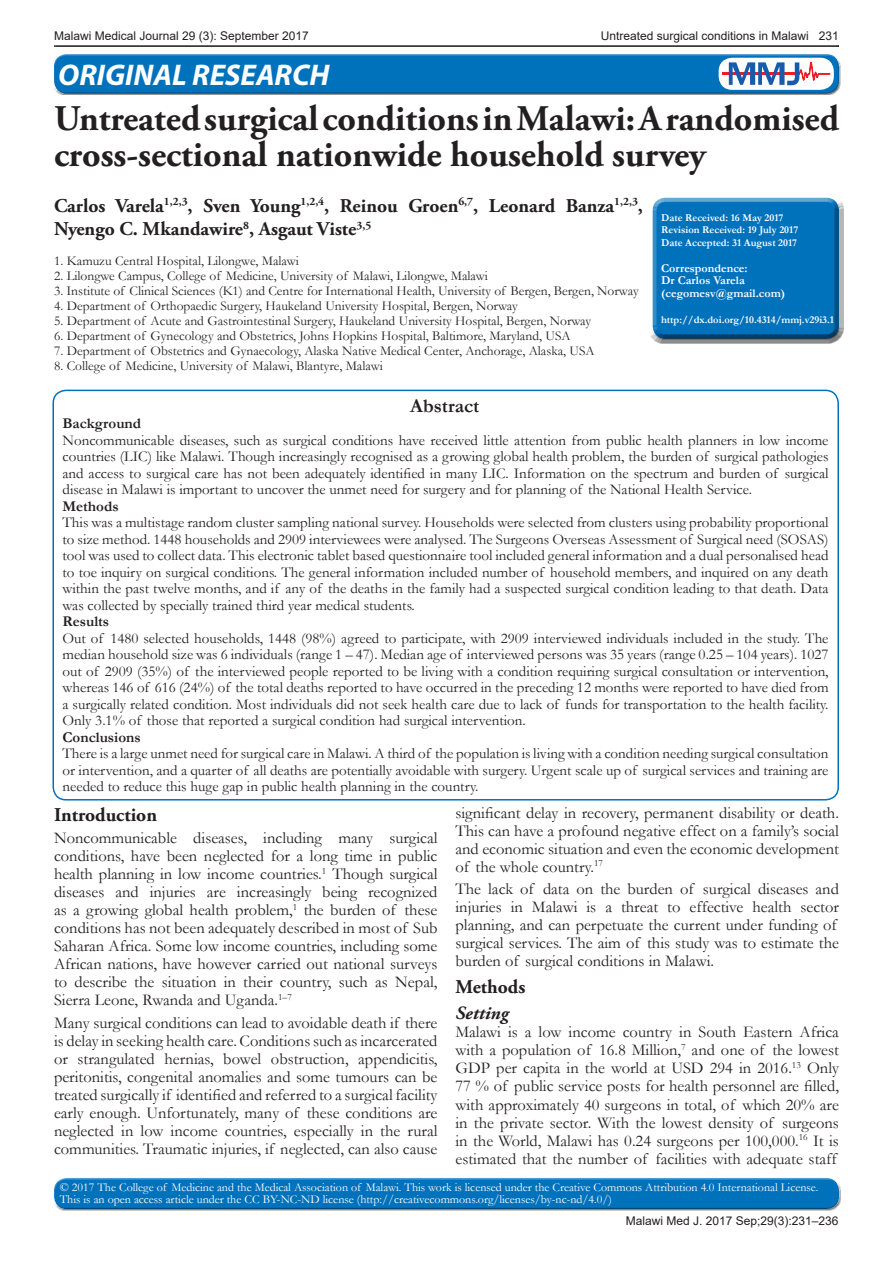
<style>
.page{position:relative;width:893px;height:1263px;background:#fff}
.page>*{position:absolute;margin:0;border:0;box-sizing:border-box;transform-origin:0 0}
.MMJ_Article_Title{font:700 36px/36px "Adobe Garamond Pro";color:#231f20}
.t1{font:italic 700 30px "Myriad Pro";color:#fff}
.MMJ_Author_Name{font:700 19.5px/23.4px "Adobe Garamond Pro";color:#231f20}
.MMJ_Heading_1{font:700 19.5px "Adobe Garamond Pro";color:#231f20}
.MMJ_Main_Abstract_He{font:700 19.5px "Garamond";color:#231f20}
.MMJ_Heading_2{font:italic 700 18.75px "Adobe Garamond Pro";color:#231f20}
.MMJ_Body_Text{font:16.5px/18px "Garamond";color:#231f20;text-align:justify}
.MMJ_Abstract_Text{font:15px/16.5px "Garamond";color:#231f20;text-align:justify}
.MMJ_Abstract_Heading{font:700 15px "Garamond";color:#231f20}
.MMJ_Author_Instituti{font:13.5px "Garamond";color:#231f20}
.t2{font:12px/12px "Garamond";color:#fff}
.MMJ_Article_heading{font:12px "Arial";color:#231f20}
.t3{font:700 12px/12.8px "Garamond";color:#fff}
.t4{font:700 10.5px/12.8px "Garamond";color:#fff}
</style>
<div class="page">
<div style="left:51px;top:43px;width:792px;height:6px;background:#231f20;opacity:.75"></div>
<div style="left:52px;top:1176px;width:789px;height:30px;background:#fff;opacity:.75"></div>
<div style="left:52px;top:1181px;width:789px;height:29px;background:#0072bc"></div>
<div style="left:52px;top:390px;width:787px;height:410px;border:2px solid #0072bc;border-radius:13px"></div>
<div style="left:648px;top:193px;width:196px;height:142px;background:#fff;opacity:.75"></div>
<div style="left:648px;top:199px;width:196px;height:145px;background:#231f20;opacity:.75"></div>
<div style="left:52px;top:52px;width:789px;height:39px;background:#fff;opacity:.75"></div>
<div style="left:52px;top:58px;width:789px;height:37px;background:#231f20;opacity:.75"></div>
<div style="left:719px;top:58px;width:115px;height:32px;background:#fff;border-radius:13px"></div>
<hr style="left:722px;top:72px;width:77px;height:3px;background:#ee1d23">
<svg style="left:729px;top:62px;width:101px;height:23px"></svg>
<p class="MMJ_Article_heading" style="left:54px;top:28px;width:256px">Malawi Medical Journal 29 (3): September 2017</p>
<p class="MMJ_Article_heading" style="left:601px;top:28px;width:240px">Untreated surgical conditions in Malawi 231</p>
<h2 class="t1" style="left:58px;top:55px;width:273px">ORIGINAL RESEARCH</h2>
<p class="MMJ_Article_Title" style="left:54px;top:102px;width:786px">Untreated surgical conditions in Malawi: A randomised cross-sectional nationwide household survey</p>
<p class="MMJ_Author_Name" style="left:54px;top:194px;width:590px">Carlos Varela<sup>1,2,3</sup>, Sven Young<sup>1,2,4</sup>, Reinou Groen<sup>6,7</sup>, Leonard Banza<sup>1,2,3</sup>,<br>Nyengo C. Mkandawire<sup>8</sup>, Asgaut Viste<sup>3,5</sup></p>
<p class="MMJ_Author_Instituti" style="left:54px;top:252px;width:246px">1. Kamuzu Central Hospital, Lilongwe, Malawi</p>
<p class="MMJ_Author_Instituti" style="left:54px;top:267px;width:436px">2. Lilongwe Campus, College of Medicine, University of Malawi, Lilongwe, Malawi</p>
<p class="MMJ_Author_Instituti" style="left:54px;top:282px;width:586px">3. Institute of Clinical Sciences (K1) and Centre for International Health, University of Bergen, Bergen, Norway</p>
<p class="MMJ_Author_Instituti" style="left:54px;top:297px;width:465px">4. Department of Orthopaedic Surgery, Haukeland University Hospital, Bergen, Norway</p>
<p class="MMJ_Author_Instituti" style="left:54px;top:312px;width:539px">5. Department of Acute and Gastrointestinal Surgery, Haukeland University Hospital, Bergen, Norway</p>
<p class="MMJ_Author_Instituti" style="left:54px;top:327px;width:518px">6. Department of Gynecology and Obstetrics, Johns Hopkins Hospital, Baltimore, Maryland, USA</p>
<p class="MMJ_Author_Instituti" style="left:54px;top:342px;width:542px">7. Department of Obstetrics and Gynaecology, Alaska Native Medical Center, Anchorage, Alaska, USA</p>
<p class="MMJ_Author_Instituti" style="left:54px;top:357px;width:330px">8. College of Medicine, University of Malawi, Blantyre, Malawi</p>
<p class="MMJ_Main_Abstract_He" style="left:410px;top:392px;width:71px">Abstract</p>
<p class="t4" style="left:661px;top:211px;width:139px">Date Received: 16 May 2017<br>Revision Received: 19 July 2017<br>Date Accepted: 31 August 2017</p>
<p class="t3" style="left:661px;top:262px;width:125px">Correspondence:<br>Dr Carlos Varela (cegomesv@gmail.com)</p>
<p class="t4" style="left:661px;top:313px;width:174px">http://dx.doi.org/10.4314/mmj.v29i3.1</p>
<p class="MMJ_Abstract_Heading" style="left:63px;top:413px;width:80px">Background</p>
<p class="MMJ_Abstract_Text" style="left:63px;top:431px;width:767px">Noncommunicable diseases, such as surgical conditions have received little attention from public health planners in low income countries (LIC) like Malawi. Though increasingly recognised as a growing global health problem, the burden of surgical pathologies and access to surgical care has not been adequately identified in many LIC. Information on the spectrum and burden of surgical disease in Malawi is important to uncover the unmet need for surgery and for planning of the National Health Service.</p>
<p class="MMJ_Abstract_Heading" style="left:63px;top:496px;width:58px">Methods</p>
<p class="MMJ_Abstract_Text" style="left:63px;top:514px;width:768px">This was a multistage random cluster sampling national survey. Households were selected from clusters using probability proportional to size method. 1448 households and 2909 interviewees were analysed. The Surgeons Overseas Assessment of Surgical need (SOSAS) tool was used to collect data. This electronic tablet based questionnaire tool included general information and a dual personalised head to toe inquiry on surgical conditions. The general information included number of household members, and inquired on any death within the past twelve months, and if any of the deaths in the family had a suspected surgical condition leading to that death. Data was collected by specially trained third year medical students.</p>
<p class="MMJ_Abstract_Heading" style="left:63px;top:611px;width:48px">Results</p>
<p class="MMJ_Abstract_Text" style="left:63px;top:629px;width:768px">Out of 1480 selected households, 1448 (98%) agreed to participate, with 2909 interviewed individuals included in the study. The median household size was 6 individuals (range 1 – 47). Median age of interviewed persons was 35 years (range 0.25 – 104 years). 1027 out of 2909 (35%) of the interviewed people reported to be living with a condition requiring surgical consultation or intervention, whereas 146 of 616 (24%) of the total deaths reported to have occurred in the preceding 12 months were reported to have died from a surgically related condition. Most individuals did not seek health care due to lack of funds for transportation to the health facility.<br>Only 3.1% of those that reported a surgical condition had surgical intervention.</p>
<p class="MMJ_Abstract_Heading" style="left:63px;top:727px;width:80px">Conclusions</p>
<p class="MMJ_Abstract_Text" style="left:63px;top:745px;width:768px">There is a large unmet need for surgical care in Malawi. A third of the population is living with a condition needing surgical consultation or intervention, and a quarter of all deaths are potentially avoidable with surgery. Urgent scale up of surgical services and training are needed to reduce this huge gap in public health planning in the country.</p>
<p class="MMJ_Heading_1" style="left:54px;top:803px;width:105px">Introduction</p>
<p class="MMJ_Body_Text" style="left:54px;top:829px;width:385px">Noncommunicable diseases, including many surgical conditions, have been neglected for a long time in public health planning in low income countries.<sup>1</sup> Though surgical diseases and injuries are increasingly being recognized as a growing global health problem,<sup>1</sup> the burden of these conditions has not been adequately described in most of Sub Saharan Africa. Some low income countries, including some African nations, have however carried out national surveys to describe the situation in their country, such as Nepal, Sierra Leone, Rwanda and Uganda.<sup>1–7</sup></p>
<p class="MMJ_Body_Text" style="left:54px;top:1013px;width:385px">Many surgical conditions can lead to avoidable death if there is delay in seeking health care. Conditions such as incarcerated or strangulated hernias, bowel obstruction, appendicitis, peritonitis, congenital anomalies and some tumours can be treated surgically if identified and referred to a surgical facility early enough. Unfortunately, many of these conditions are neglected in low income countries, especially in the rural communities. Traumatic injuries, if neglected, can also cause</p>
<p class="MMJ_Body_Text" style="left:455px;top:803px;width:385px">significant delay in recovery, permanent disability or death.<br>This can have a profound negative effect on a family’s social and economic situation and even the economic development of the whole country.<sup>17</sup></p>
<p class="MMJ_Body_Text" style="left:455px;top:879px;width:385px;text-align:left">The lack of data on the burden of surgical diseases and injuries in Malawi is a threat to effective health sector planning, and can perpetuate the current under funding of surgical services. The aim of this study was to estimate the burden of surgical conditions in Malawi.</p>
<p class="MMJ_Heading_1" style="left:455px;top:975px;width:71px">Methods</p>
<p class="MMJ_Heading_2" style="left:455px;top:1003px;width:55px">Setting</p>
<p class="MMJ_Body_Text" style="left:455px;top:1023px;width:385px">Malawi is a low income country in South Eastern Africa with a population of 16.8 Million,<sup>7</sup> and one of the lowest GDP per capita in the world at USD 294 in 2016.<sup>13</sup> Only 77 % of public service posts for health personnel are filled, with approximately 40 surgeons in total, of which 20% are in the private sector. With the lowest density of surgeons in the World, Malawi has 0.24 surgeons per 100,000.<sup>16</sup> It is estimated that the number of facilities with adequate staff</p>
<p class="t2" style="left:60px;top:1181px;width:760px">© 2017 The College of Medicine and the Medical Association of Malawi. This work is licensed under the Creative Commons Attribution 4.0 International License.<br>This is an open access article under the CC BY-NC-ND license (http://creativecommons.org/licenses/by-nc-nd/4.0/)</p>
<p class="MMJ_Article_heading" style="left:626px;top:1212px;width:214px">Malawi Med J. 2017 Sep;29(3):231–236</p>
</div>
